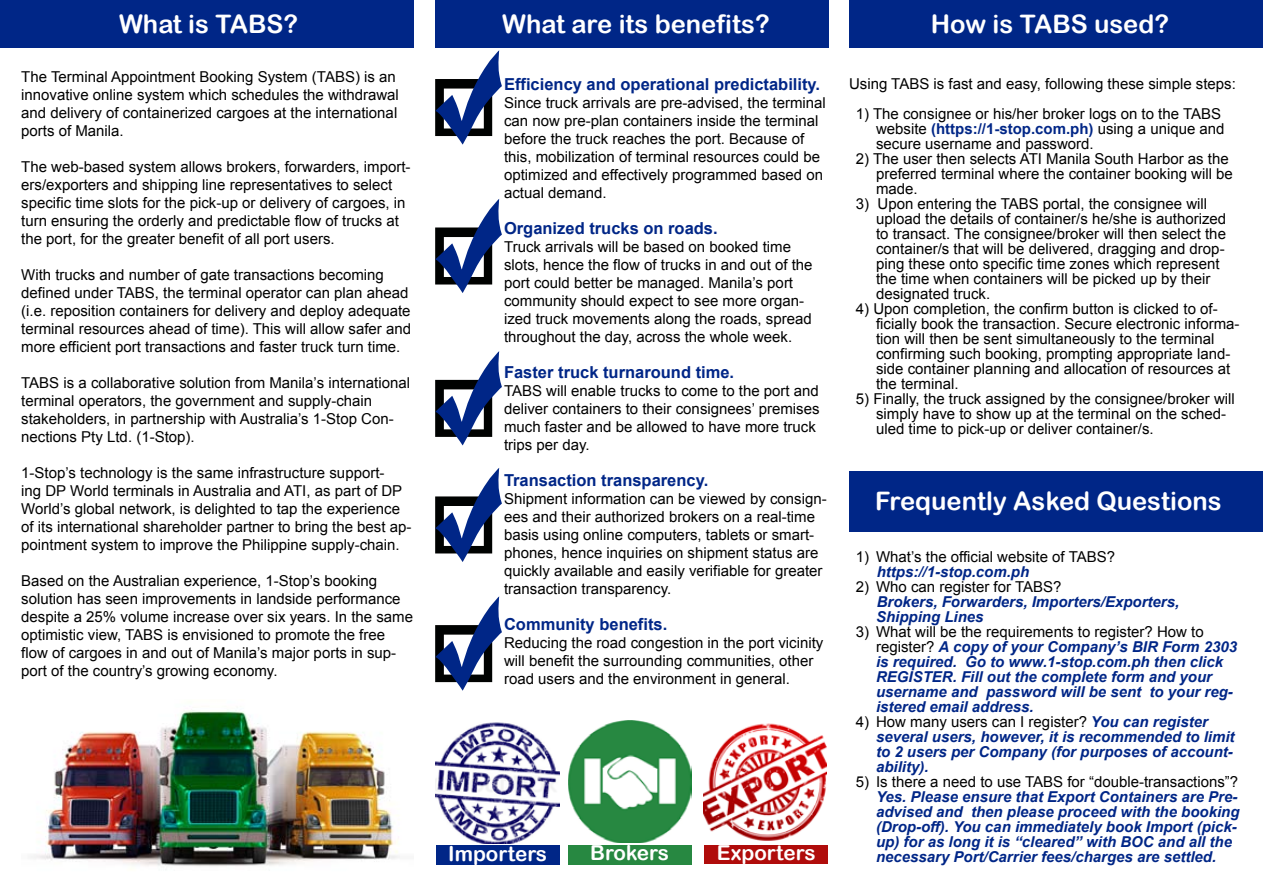
<style>
.page{position:relative;width:1263px;height:893px;background:#fff}
.page>*{position:absolute;margin:0;border:0;box-sizing:border-box;transform-origin:0 0}
.t1{font:25.5px "Arial Rounded MT Bold";color:#fff}
.t2{font:20.7px "Arial Rounded MT Bold";color:#fff}
.t3{font:700 16.5px "Arial";color:#002687}
.t4{font:15px/18px "Arial";color:#000}
.t5{font:italic 700 15px/15px "Arial";color:#002687}
.s1{font-weight:700;color:#002687}
.s2{font-weight:400;font-style:normal;color:#000}
</style>
<div class="page">
<div style="left:0;top:0;width:414px;height:47px;background:#002687"></div>
<div style="left:435px;top:0;width:393px;height:47px;background:#002687"></div>
<img style="left:31px;top:710px;width:369px;height:156px">
<svg style="left:435px;top:50px;width:67px;height:95px"></svg>
<svg style="left:435px;top:199px;width:67px;height:94px"></svg>
<svg style="left:435px;top:596px;width:67px;height:95px"></svg>
<svg style="left:435px;top:351px;width:67px;height:94px"></svg>
<svg style="left:435px;top:468px;width:67px;height:94px"></svg>
<div style="left:849px;top:471px;width:414px;height:61px;background:#002687"></div>
<div style="left:849px;top:0;width:414px;height:47px;background:#002687"></div>
<img style="left:569px;top:720px;width:122px;height:123px">
<img style="left:436px;top:722px;width:123px;height:122px">
<div style="left:436px;top:845px;width:123px;height:20px;background:#002687"></div>
<div style="left:704px;top:845px;width:124px;height:19px;background:#b00c0b"></div>
<img style="left:704px;top:723px;width:122px;height:118px">
<div style="left:568px;top:845px;width:123px;height:20px;background:#278841"></div>
<h1 class="t1" style="left:119px;top:9px;width:180px">What is TABS?</h1>
<p class="t4" style="left:21px;top:68px;width:379px">The Terminal Appointment Booking System (TABS) is an innovative online system which schedules the withdrawal and delivery of containerized cargoes at the international ports of Manila.</p>
<p class="t4" style="left:21px;top:158px;width:391px">The web-based system allows brokers, forwarders, import&shy;ers/exporters and shipping line representatives to select specific time slots for the pick-up or delivery of cargoes, in turn ensuring the orderly and predictable flow of trucks at the port, for the greater benefit of all port users.</p>
<p class="t4" style="left:21px;top:266px;width:391px">With trucks and number of gate transactions becoming defined under TABS, the terminal operator can plan ahead (i.e. reposition containers for delivery and deploy adequate terminal resources ahead of time). This will allow safer and more efficient port transactions and faster truck turn time.</p>
<p class="t4" style="left:21px;top:374px;width:390px">TABS is a collaborative solution from Manila’s international terminal operators, the government and supply-chain stakeholders, in partnership with Australia’s 1-Stop Con&shy;nections Pty Ltd. (1-Stop).</p>
<p class="t4" style="left:21px;top:464px;width:392px">1-Stop’s technology is the same infrastructure support-<br>ing DP World terminals in Australia and ATI, as part of DP World’s global network, is delighted to tap the experience of its international shareholder partner to bring the best ap&shy;pointment system to improve the Philippine supply-chain.</p>
<p class="t4" style="left:21px;top:572px;width:393px">Based on the Australian experience, 1-Stop’s booking solution has seen improvements in landside performance despite a 25% volume increase over six years. In the same optimistic view, TABS is envisioned to promote the free flow of cargoes in and out of Manila’s major ports in sup&shy;port of the country’s growing economy.</p>
<h1 class="t1" style="left:502px;top:9px;width:269px">What are its benefits?</h1>
<h1 class="t1" style="left:931px;top:9px;width:240px">How is TABS used?</h1>
<p class="t4" style="left:849px;top:74px;width:388px">Using TABS is fast and easy, following these simple steps:</p>
<p class="t4" style="left:876px;top:106px;width:350px;line-height:15px;text-indent:-20px">1) The consignee or his/her broker logs on to the TABS website <span class="s1">(https://1-stop.com.ph)</span> using a unique and secure username and password.</p>
<p class="t4" style="left:876px;top:151px;width:358px;line-height:15px;text-indent:-20px">2) The user then selects ATI Manila South Harbor as the preferred terminal where the container booking will be made.</p>
<p class="t4" style="left:876px;top:196px;width:352px;line-height:15px;text-indent:-20px">3) Upon entering the TABS portal, the consignee will upload the details of container/s he/she is authorized to transact. The consignee/broker will then select the container/s that will be delivered, dragging and drop&shy;ping these onto specific time zones which represent the time when containers will be picked up by their designated truck.</p>
<p class="t4" style="left:876px;top:301px;width:365px;line-height:15px;text-indent:-20px">4) Upon completion, the confirm button is clicked to of&shy;ficially book the transaction. Secure electronic informa&shy;tion will then be sent simultaneously to the terminal confirming such booking, prompting appropriate land&shy;side container planning and allocation of resources at the terminal.</p>
<p class="t4" style="left:876px;top:391px;width:360px;line-height:15px;text-indent:-20px">5) Finally, the truck assigned by the consignee/broker will simply have to show up at the terminal on the sched&shy;uled time to pick-up or deliver container/s.</p>
<p class="t3" style="left:504px;top:73px;width:318px">Efficiency and operational predictability.</p>
<p class="t4" style="left:504px;top:94px;width:323px">Since truck arrivals are pre-advised, the terminal can now pre-plan containers inside the terminal before the truck reaches the port. Because of this, mobilization of terminal resources could be optimized and effectively programmed based on actual demand.</p>
<p class="t3" style="left:504px;top:217px;width:215px">Organized trucks on roads.</p>
<p class="t4" style="left:504px;top:238px;width:310px">Truck arrivals will be based on booked time slots, hence the flow of trucks in and out of the port could better be managed. Manila’s port community should expect to see more organ&shy;ized truck movements along the roads, spread throughout the day, across the whole week.</p>
<p class="t3" style="left:504px;top:361px;width:232px">Faster truck turnaround time.</p>
<p class="t4" style="left:504px;top:382px;width:317px">TABS will enable trucks to come to the port and deliver containers to their consignees’ premises much faster and be allowed to have more truck trips per day.</p>
<p class="t3" style="left:504px;top:469px;width:206px">Transaction transparency.</p>
<p class="t4" style="left:504px;top:490px;width:324px">Shipment information can be viewed by consign&shy;ees and their authorized brokers on a real-time basis using online computers, tablets or smart&shy;phones, hence inquiries on shipment status are quickly available and easily verifiable for greater transaction transparency.</p>
<p class="t3" style="left:504px;top:613px;width:165px">Community benefits.</p>
<p class="t4" style="left:504px;top:634px;width:321px">Reducing the road congestion in the port vicinity will benefit the surrounding communities, other road users and the environment in general.</p>
<h1 class="t1" style="left:875px;top:486px;width:348px">Frequently Asked Questions</h1>
<p class="t4" style="left:856px;top:547px;width:261px">1) What’s the official website of TABS?</p>
<p class="t5" style="left:877px;top:564px;width:154px">https://1-stop.com.ph</p>
<p class="t4" style="left:856px;top:577px;width:207px">2) Who can register for TABS?</p>
<p class="t5" style="left:876px;top:594px;width:305px">Brokers, Forwarders, Importers/Exporters,<br>Shipping Lines</p>
<p class="t5" style="left:876px;top:624px;width:362px;text-indent:-20px"><span class="s2">3) What will be the requirements to register? How to register?</span> A copy of your Company’s BIR Form 2303 is required. Go to www.1-stop.com.ph then click REGISTER. Fill out the complete form and your username and password will be sent to your reg&shy;istered email address.</p>
<p class="t5" style="left:876px;top:714px;width:360px;text-indent:-20px"><span class="s2">4) How many users can I register?</span> You can register several users, however, it is recommended to limit to 2 users per Company (for purposes of account&shy;ability).</p>
<p class="t4" style="left:856px;top:772px;width:384px">5) Is there a need to use TABS for “double-transactions”?</p>
<p class="t5" style="left:876px;top:789px;width:365px">Yes. Please ensure that Export Containers are Pre&shy;advised and then please proceed with the booking (Drop-off). You can immediately book Import (pick&shy;up) for as long it is “cleared” with BOC and all the</p>
<h2 class="t2" style="left:448px;top:841px;width:100px">Importers</h2>
<h2 class="t2" style="left:590px;top:840px;width:80px">Brokers</h2>
<h2 class="t2" style="left:717px;top:840px;width:100px">Exporters</h2>
<p class="t5" style="left:876px;top:849px;width:342px">necessary Port/Carrier fees/charges are settled.</p>
</div>
